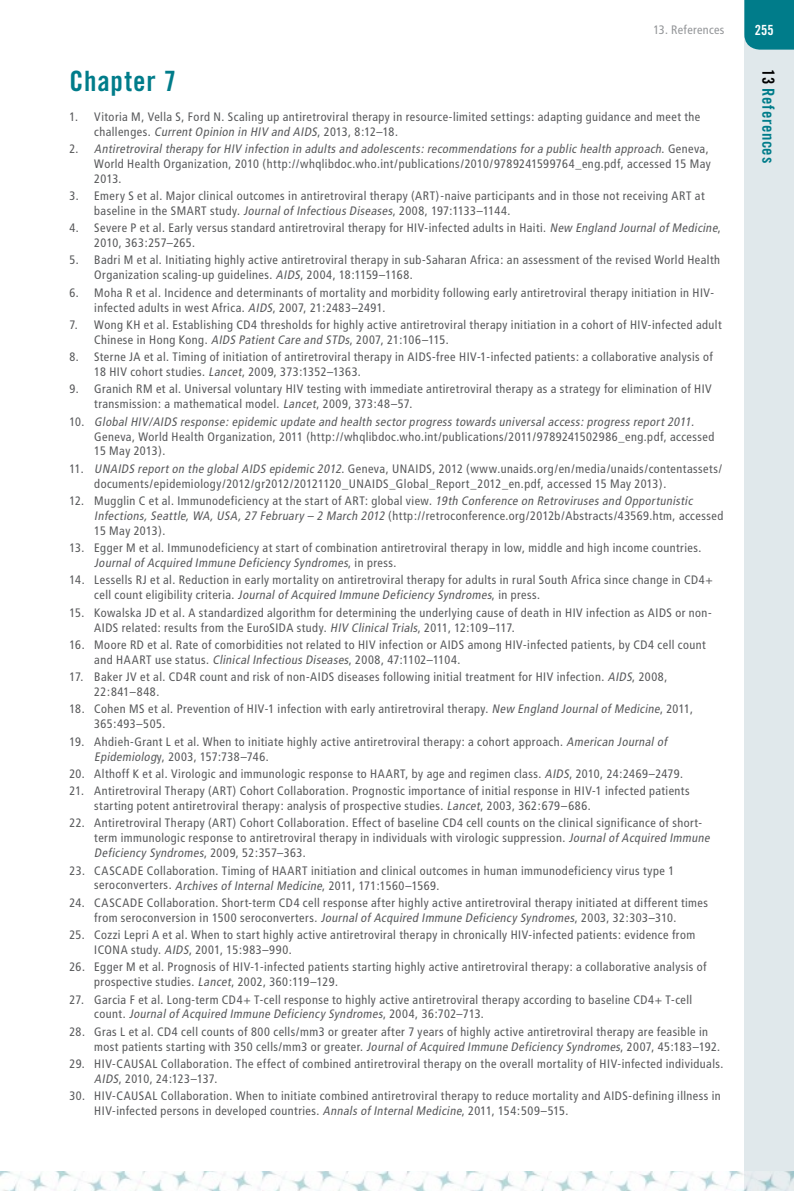
<style>
.page{position:relative;width:794px;height:1191px;background:#fff}
.page>*{position:absolute;margin:0;border:0;box-sizing:border-box;transform-origin:0 0}
.t1{font:28px "Trade Gothic Bold Cond Twenty";letter-spacing:.03em;color:#007c8a}
.t2{font:16.62px "Trade Gothic Bold Cond Twenty";letter-spacing:.03em;color:#007c8a}
.t3{font:14px "Trade Gothic Bold Cond Twenty";color:#fff}
.t4{font:condensed 12.25px/14.9px "Frutiger";letter-spacing:.035em;color:#58595b}
.t5{font:condensed 12.25px "Frutiger";letter-spacing:.025em;color:#939598}
.s1{font-style:italic}
.s2{color:#000}
</style>
<div class="page">
<div style="left:744px;top:0;width:50px;height:1191px;background:#e0e8eb"></div>
<div style="left:744px;top:0;width:50px;height:50px;background:#007c8a"></div>
<img style="left:0;top:1171px;width:794px;height:20px">
<p class="t5" style="left:653px;top:23px;width:73px">13. References</p>
<p class="t1" style="left:69px;top:64px;width:108px">Chapter 7</p>
<p class="t4" style="left:94px;top:109px;width:607px;text-indent:-25px">1. Vitoria M, Vella S, Ford N. Scaling up antiretroviral therapy in resource-limited settings: adapting guidance and meet the challenges. <span class="s1">Current Opinion in HIV and AIDS</span>, 2013, 8 :12–18.</p>
<p class="t4" style="left:94px;top:141px;width:618px;text-indent:-25px">2 . <span class="s1">Antiretroviral therapy for HIV infection in adults and adolescents: recommendations for a public health approach</span>. G e n e v a ,<br>World Health Organization, 2010 (http://whqlibdoc.who.int/publications/2010/9789241599764_eng.pdf, accessed 15 May<br>2013.</p>
<p class="t4" style="left:94px;top:188px;width:612px;text-indent:-25px">3. Emery S et al. Major clinical outcomes in antiretroviral therapy (ART)-naive participants and in those not receiving ART at baseline in the SMART study. <span class="s1">Journal of Infectious Diseases</span>, 2008, 197:1133–1144.</p>
<p class="t4" style="left:94px;top:221px;width:628px;text-indent:-25px">4. Severe P et al. Early versus standard antiretroviral therapy for HIV-infected adults in Haiti. <span class="s1">New England Journal of Medicine</span>,<br>2010, 363:257–265.</p>
<p class="t4" style="left:94px;top:253px;width:627px;text-indent:-25px">5. Badri M et al. Initiating highly active antiretroviral therapy in sub-Saharan Africa: an assessment of the revised World Health<br>Organization scaling-up guidelines. <span class="s1">AIDS</span>, 2004, 18:1159–1168.</p>
<p class="t4" style="left:94px;top:285px;width:621px;text-indent:-25px">6. Moha R et al. Incidence and determinants of mortality and morbidity following early antiretroviral therapy initiation in HIV&shy;infected adults in west Africa. <span class="s1">AIDS</span>, 2007, 21:2483–2491.</p>
<p class="t4" style="left:94px;top:317px;width:629px;text-indent:-25px">7. Wong KH et al. Establishing CD4 thresholds for highly active antiretroviral therapy initiation in a cohort of HIV-infected adult<br>Chinese in Hong Kong. <span class="s1">AIDS Patient Care and STDs</span>, 2007, 21:106–115.</p>
<p class="t4" style="left:94px;top:349px;width:620px;text-indent:-25px">8. Sterne JA et al. Timing of initiation of antiretroviral therapy in AIDS-free HIV-1-infected patients: a collaborative analysis of<br>18 HIV cohort studies. <span class="s1">Lancet</span>, 2009, 373:1352–1363.</p>
<p class="t4" style="left:94px;top:382px;width:619px;text-indent:-25px">9. Granich RM et al. Universal voluntary HIV testing with immediate antiretroviral therapy as a strategy for elimination of HIV transmission: a mathematical model. <span class="s1">Lancet</span>, 2009, 373:48–57.</p>
<p class="t4" style="left:94px;top:414px;width:621px;text-indent:-25px">1 0 . <span class="s1">Global HIV/AIDS response: epidemic update and health sector progress towards universal access: progress report 2011.<br></span>Geneva, World Health Organization, 2011 (http://whqlibdoc.who.int/publications/2011/9789241502986_eng.pdf, accessed<br>15 May 2013).</p>
<p class="t4" style="left:94px;top:461px;width:629px;text-indent:-25px">11. <span class="s1">UNAIDS report on the global AIDS epidemic 2012</span>. Geneva, UNAIDS, 2012 (www.unaids.org/en/media/unaids/contentassets/ documents/epidemiology/2012/gr2012/20121120_UNAIDS_Global_Report_2012_en.pdf, accessed 15 May 2013).</p>
<p class="t4" style="left:94px;top:493px;width:630px;text-indent:-25px">12. Mugglin C et al. Immunodeficiency at the start of ART: global view. <span class="s1">19th Conference on Retroviruses and Opportunistic<br>Infections, Seattle, WA, USA, 27 February – 2 March 2012</span> (http://retroconference.org/2012b/Abstracts/43569.htm, accessed<br>15 May 2013).</p>
<p class="t4" style="left:94px;top:540px;width:608px;text-indent:-25px">13. Egger M et al. Immunodeficiency at start of combination antiretroviral therapy in low, middle and high income countries.<br><span class="s1">Journal of Acquired Immune Deficiency Syndromes</span>, i n p r e s s .</p>
<p class="t4" style="left:94px;top:573px;width:620px;text-indent:-25px">14. Lessells RJ et al. Reduction in early mortality on antiretroviral therapy for adults in rural South Africa since change in CD4+ ce l l co u n t e l i g i b i l i ty c r i te r i a . <span class="s1">Journal of Acquired Immune Deficiency Syndromes</span>, i n p re s s .</p>
<p class="t4" style="left:94px;top:605px;width:619px;text-indent:-25px">15. Kowalska JD et al. A standardized algorithm for determining the underlying cause of death in HIV infection as AIDS or non-<br>AIDS related: results from the EuroSIDA study. <span class="s1">HIV Clinical Trials</span>, 2011, 12:109–117.</p>
<p class="t4" style="left:94px;top:637px;width:613px;text-indent:-25px">16. Moore RD et al. Rate of comorbidities not related to HIV infection or AIDS among HIV-infected patients, by CD4 cell count and HAART use status. <span class="s1">Clinical Infectious Diseases</span>, 2008, 47:1102–1104.</p>
<p class="t4" style="left:94px;top:669px;width:574px;text-indent:-25px">17. Baker JV et al. CD4R count and risk of non-AIDS diseases following initial treatment for HIV infection. <span class="s1">AIDS</span>, 2008,<br>22:841–848.</p>
<p class="t4" style="left:94px;top:702px;width:600px;text-indent:-25px">18. Cohen MS et al. Prevention of HIV-1 infection with early antiretroviral therapy. <span class="s1">New England Journal of Medicine</span>, 2011,<br>365:493–505.</p>
<p class="t4" style="left:94px;top:734px;width:576px;text-indent:-25px">19. Ahdieh-Grant L et al. When to initiate highly active antiretroviral therapy: a cohort approach. <span class="s1">American Journal of<br>Epidemiolog</span>y, 2003, 157:738–746.</p>
<p class="t4" style="left:69px;top:766px;width:615px">20. Althoff K et al. Virologic and immunologic response to HAART, by age and regimen class. <span class="s1">AIDS</span>, 2010, 24:2469–2479.</p>
<p class="t4" style="left:94px;top:783px;width:597px;text-indent:-25px">21. Antiretroviral Therapy (ART) Cohort Collaboration. Prognostic importance of initial response in HIV-1 infected patients starting potent antiretroviral therapy: analysis of prospective studies. <span class="s1">Lancet</span>, 2003, 362:679–686.</p>
<p class="t4" style="left:94px;top:816px;width:619px;text-indent:-25px">22. Antiretroviral Therapy (ART) Cohort Collaboration. Effect of baseline CD4 cell counts on the clinical significance of short&shy;term immunologic response to antiretroviral therapy in individuals with virologic suppression. <span class="s1">Journal of Acquired Immune<br>Deficiency Syndromes</span>, 2 0 0 9 , 5 2 : 3 5 7 – 3 6 3 .</p>
<p class="t4" style="left:94px;top:863px;width:581px;text-indent:-25px">23. CASCADE Collaboration. Timing of HAART initiation and clinical outcomes in human immunodeficiency virus type 1 seroconverters. <span class="s1">Archives of Internal Medicine</span>, 2011, 171:1560–1569.</p>
<p class="t4" style="left:69px;top:895px;width:640px;text-align:center">24. CASCADE Collaboration. Short-term CD4 cell response after highly active antiretroviral therapy initiated at different times from seroconversion in 1500 seroconverters. <span class="s1">Journal of Acquired Immune Deficiency Syndromes</span>, 2003, 32:303–310.</p>
<p class="t4" style="left:94px;top:927px;width:602px;text-indent:-25px">25. Cozzi Lepri A et al. When to start highly active antiretroviral therapy in chronically HIV-infected patients: evidence from<br>ICONA study. <span class="s1">AIDS</span>, 2001, 15:983–990.</p>
<p class="t4" style="left:94px;top:959px;width:613px;text-indent:-25px">26. Egger M et al. Prognosis of HIV-1-infected patients starting highly active antiretroviral therapy: a collaborative analysis of prospective studies. <span class="s1">Lancet</span>, 2002, 360:119–129.</p>
<p class="t4" style="left:94px;top:992px;width:599px;text-indent:-25px">27. Garcia F et al. Long-term CD4+ T-cell response to highly active antiretroviral therapy according to baseline CD4+ T-cell c o u n t . <span class="s1">Journal of Acquired Immune Deficiency Syndromes</span>, 2 0 0 4 , 3 6 : 7 0 2 –7 13 .</p>
<p class="t4" style="left:94px;top:1024px;width:627px;text-indent:-25px">28. Gras L et al. CD4 cell counts of 800 cells/mm3 or greater after 7 years of highly active antiretroviral therapy are feasible in most patients starting with 350 cells/mm3 or greater. <span class="s1">Journal of Acquired Immune Deficiency Syndromes</span>, 2007, 45:183–192.</p>
<p class="t4" style="left:94px;top:1056px;width:630px;text-indent:-25px">29. HIV-CAUSAL Collaboration. The effect of combined antiretroviral therapy on the overall mortality of HIV-infected individuals.<br><span class="s1">AIDS</span>, 2010, 24:123–137.</p>
<p class="t4" style="left:94px;top:1088px;width:628px;text-indent:-25px">30. HIV-CAUSAL Collaboration. When to initiate combined antiretroviral therapy to reduce mortality and AIDS-defining illness in<br>HIV-infected persons in developed countries. <span class="s1">Annals of Internal Medicine</span>, 2011, 154:509–515.</p>
<p class="t3" style="left:755px;top:22px;width:20px">255</p>
<p class="t2" style="left:778px;top:69px;width:95px;rotate:90deg"><span class="s2">13</span> References</p>
</div>
